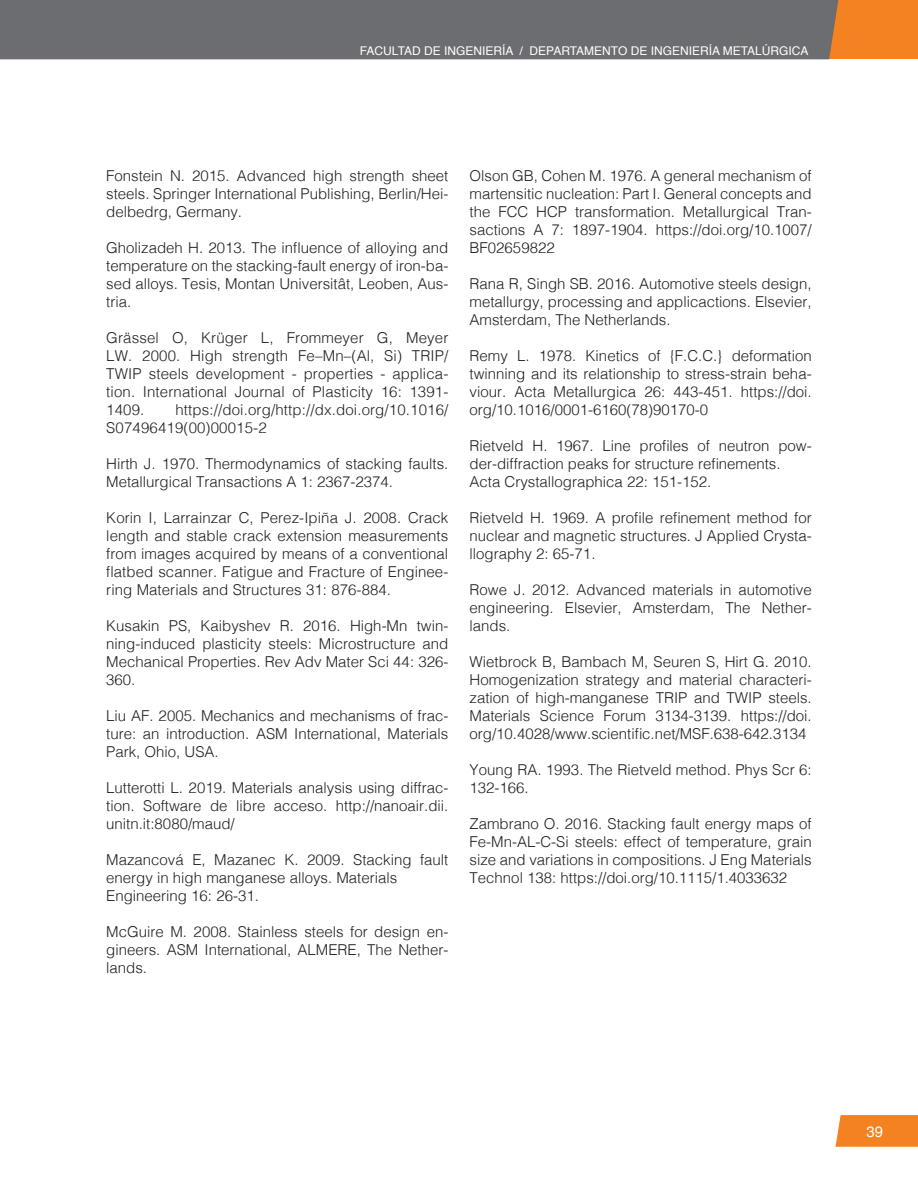
<style>
.page{position:relative;width:918px;height:1188px;background:#fff}
.page>*{position:absolute;margin:0;border:0;box-sizing:border-box;transform-origin:0 0}
.Contenidos{font:300 15px/18px "Helvetica";color:#231f20;text-align:justify}
.t1{font:15px "Helvetica";color:#fff}
.t2{font:12px "Helvetica";color:#fff}
</style>
<div class="page">
<div style="left:829px;top:0;width:89px;height:59px;background:#f58220"></div>
<div style="left:0;top:0;width:839px;height:59px;background:#6c6d70"></div>
<svg style="left:836px;top:1115px;width:82px;height:32px;background:#f58627"></svg>
<p class="t2" style="left:360px;top:41px;width:450px">FACULTAD DE INGENIERÍA / DEPARTAMENTO DE INGENIERÍA METALÚRGICA</p>
<p class="Contenidos" style="left:106px;top:165px;width:344px">Fonstein N. 2015. Advanced high strength sheet steels. Springer International Publishing, Berlin/Hei&shy;delbedrg, Germany.</p>
<p class="Contenidos" style="left:106px;top:237px;width:344px">Gholizadeh H. 2013. The influence of alloying and temperature on the stacking-fault energy of iron-ba&shy;sed alloys. Tesis, Montan Universitât, Leoben, Aus&shy;tria.</p>
<p class="Contenidos" style="left:106px;top:327px;width:344px">Grässel O, Krüger L, Frommeyer G, Meyer LW. 2000. High strength Fe–Mn–(Al, Si) TRIP/ TWIP steels development - properties - applica&shy;tion. International Journal of Plasticity 16: 1391- 1409.</p>
<p class="Contenidos" style="left:106px;top:399px;width:344px;text-indent:69px">https://doi.org/http://dx.doi.org/10.1016/<br>S07496419(00)00015-2</p>
<p class="Contenidos" style="left:106px;top:453px;width:344px">Hirth J. 1970. Thermodynamics of stacking faults.<br>Metallurgical Transactions A 1: 2367-2374.</p>
<p class="Contenidos" style="left:106px;top:507px;width:344px">Korin I, Larrainzar C, Perez-Ipiña J. 2008. Crack length and stable crack extension measurements from images acquired by means of a conventional flatbed scanner. Fatigue and Fracture of Enginee&shy;ring Materials and Structures 31: 876-884.</p>
<p class="Contenidos" style="left:106px;top:615px;width:344px">Kusakin PS, Kaibyshev R. 2016. High-Mn twin&shy;ning-induced plasticity steels: Microstructure and Mechanical Properties. Rev Adv Mater Sci 44: 326- 360.</p>
<p class="Contenidos" style="left:106px;top:705px;width:344px">Liu AF. 2005. Mechanics and mechanisms of frac&shy;ture: an introduction. ASM International, Materials Park, Ohio, USA.</p>
<p class="Contenidos" style="left:106px;top:777px;width:344px">Lutterotti L. 2019. Materials analysis using diffrac&shy;tion. Software de libre acceso. http://nanoair.dii. unitn.it:8080/maud/</p>
<p class="Contenidos" style="left:106px;top:849px;width:344px">Mazancová E, Mazanec K. 2009. Stacking fault energy in high manganese alloys. Materials</p>
<p class="Contenidos" style="left:106px;top:885px;width:154px">Engineering 16: 26-31.</p>
<p class="Contenidos" style="left:106px;top:921px;width:344px">McGuire M. 2008. Stainless steels for design en&shy;gineers. ASM International, ALMERE, The Nether&shy;lands.</p>
<p class="Contenidos" style="left:470px;top:165px;width:344px">Olson GB, Cohen M. 1976. A general mechanism of martensitic nucleation: Part I. General concepts and the FCC HCP transformation. Metallurgical Tran&shy;sactions A 7: 1897-1904. https://doi.org/10.1007/ BF02659822</p>
<p class="Contenidos" style="left:470px;top:273px;width:344px">Rana R, Singh SB. 2016. Automotive steels design, metallurgy, processing and applicactions. Elsevier, Amsterdam, The Netherlands.</p>
<p class="Contenidos" style="left:470px;top:345px;width:344px">Remy L. 1978. Kinetics of {F.C.C.} deformation twinning and its relationship to stress-strain beha&shy;viour. Acta Metallurgica 26: 443-451. https://doi. org/10.1016/0001-6160(78)90170-0</p>
<p class="Contenidos" style="left:470px;top:435px;width:344px">Rietveld H. 1967. Line profiles of neutron pow&shy;der-diffraction peaks for structure refinements.</p>
<p class="Contenidos" style="left:470px;top:471px;width:243px">Acta Crystallographica 22: 151-152.</p>
<p class="Contenidos" style="left:470px;top:507px;width:344px">Rietveld H. 1969. A profile refinement method for nuclear and magnetic structures. J Applied Crysta&shy;llography 2: 65-71.</p>
<p class="Contenidos" style="left:470px;top:579px;width:344px">Rowe J. 2012. Advanced materials in automotive engineering. Elsevier, Amsterdam, The Nether&shy;lands.</p>
<p class="Contenidos" style="left:470px;top:651px;width:344px">Wietbrock B, Bambach M, Seuren S, Hirt G. 2010.<br>Homogenization strategy and material characteri&shy;zation of high-manganese TRIP and TWIP steels.<br>Materials Science Forum 3134-3139. https://doi. org/10.4028/www.scientific.net/MSF.638-642.3134</p>
<p class="Contenidos" style="left:470px;top:759px;width:344px">Young RA. 1993. The Rietveld method. Phys Scr 6:<br>132-166.</p>
<p class="Contenidos" style="left:470px;top:813px;width:344px">Zambrano O. 2016. Stacking fault energy maps of Fe-Mn-AL-C-Si steels: effect of temperature, grain size and variations in compositions. J Eng Materials Technol 138: https://doi.org/10.1115/1.4033632</p>
<p class="t1" style="left:867px;top:1120px;width:18px">39</p>
</div>
